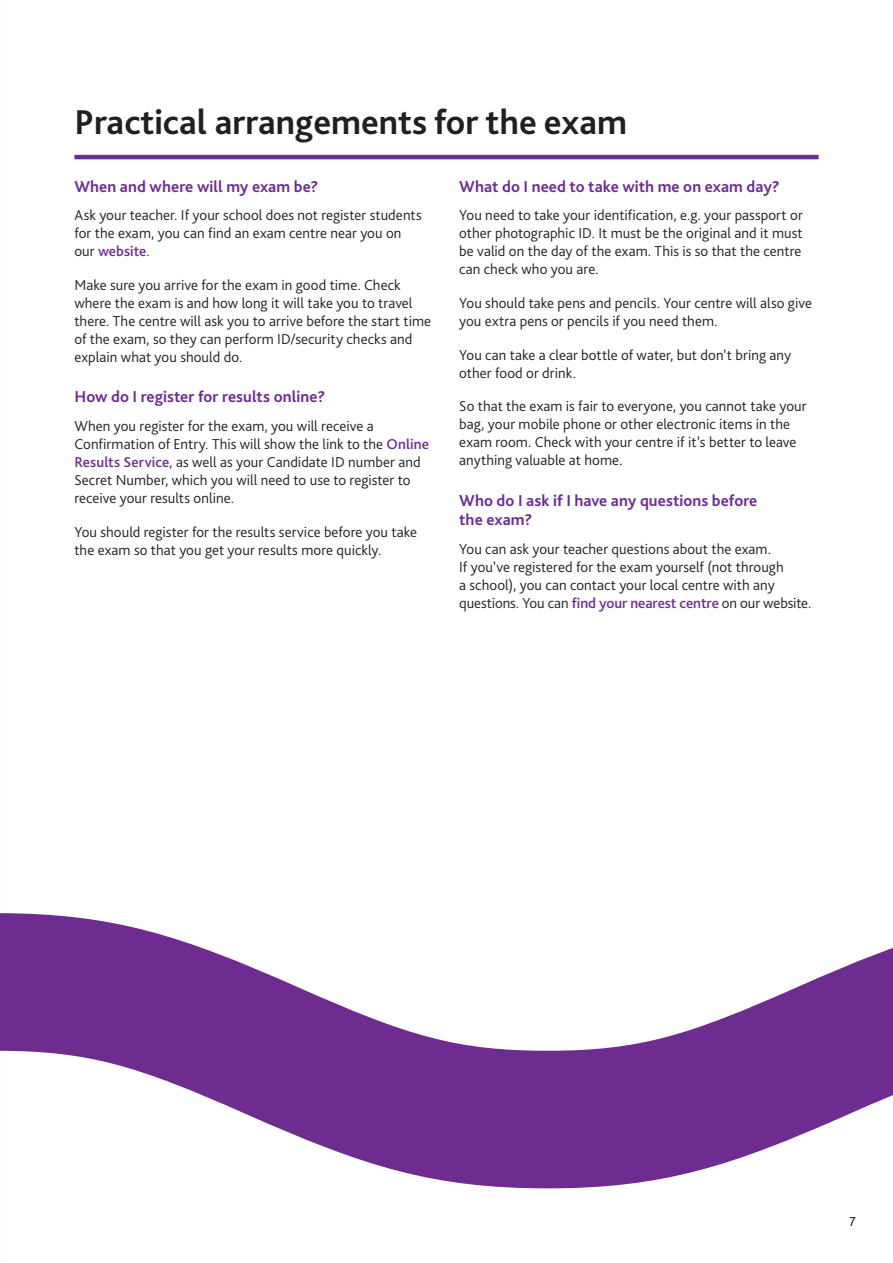
<style>
.page{position:relative;width:893px;height:1263px;background:#fff}
.page>*{position:absolute;margin:0;border:0;box-sizing:border-box;transform-origin:0 0}
._02_Main_Head{font:700 36px "Bliss Pro";color:#231f20}
._02_Head_1{font:700 16.5px/19.5px "Bliss Pro";letter-spacing:.005em;color:#6e2c91}
._02_Head_1_after_tit{font:700 16.5px "Bliss Pro";letter-spacing:.005em;color:#6e2c91}
._01_Main_Text{font:300 15px/18px "Bliss Pro";letter-spacing:.005em;color:#231f20}
._01_Main_Text_2nd_pa{font:300 15px/18px "Bliss Pro";letter-spacing:.005em;color:#231f20}
.t1{font:13.5px "Bliss Pro";color:#231f20}
.s1{font-weight:500;color:#6e2c91}
</style>
<div class="page">
<svg style="left:0;top:913px;width:893px;height:275px;fill:#6e2c91"></svg>
<hr style="left:74px;top:155px;width:745px;height:4px;background:#6e2c91">
<p class="_02_Main_Head" style="left:74px;top:99px;width:554px">Practical arrangements for the exam</p>
<p class="_02_Head_1_after_tit" style="left:74px;top:176px;width:246px">When and where will my exam be?</p>
<p class="_01_Main_Text" style="left:74px;top:206px;width:349px">Ask your teacher. If your school does not register students for the exam, you can find an exam centre near you on our <span class="s1">website</span>.</p>
<p class="_01_Main_Text_2nd_pa" style="left:74px;top:275px;width:358px">Make sure you arrive for the exam in good time. Check where the exam is and how long it will take you to travel there. The centre will ask you to arrive before the start time of the exam, so they can perform ID/security checks and explain what you should do.</p>
<p class="_02_Head_1" style="left:74px;top:387px;width:252px">How do I register for results online?</p>
<p class="_01_Main_Text" style="left:74px;top:416px;width:356px">When you register for the exam, you will receive a Confirmation of Entry. This will show the link to the <span class="s1">Online Results Service</span>, as well as your Candidate ID number and Secret Number, which you will need to use to register to receive your results online.</p>
<p class="_01_Main_Text_2nd_pa" style="left:74px;top:522px;width:344px">You should register for the results service before you take the exam so that you get your results more quickly.</p>
<p class="_02_Head_1_after_tit" style="left:459px;top:176px;width:322px">What do I need to take with me on exam day?</p>
<p class="_01_Main_Text" style="left:459px;top:206px;width:345px;text-align:justify">You need to take your identification, e.g. your passport or other photographic ID. It must be the original and it must be valid on the day of the exam. This is so that the centre can check who you are.</p>
<p class="_01_Main_Text_2nd_pa" style="left:459px;top:293px;width:354px">You should take pens and pencils. Your centre will also give you extra pens or pencils if you need them.</p>
<p class="_01_Main_Text_2nd_pa" style="left:459px;top:345px;width:333px">You can take a clear bottle of water, but don’t bring any other food or drink.</p>
<p class="_01_Main_Text_2nd_pa" style="left:459px;top:397px;width:349px">So that the exam is fair to everyone, you cannot take your bag, your mobile phone or other electronic items in the exam room. Check with your centre if it’s better to leave anything valuable at home.</p>
<p class="_02_Head_1" style="left:459px;top:490px;width:300px">Who do I ask if I have any questions before the exam?</p>
<p class="_01_Main_Text" style="left:459px;top:539px;width:354px">You can ask your teacher questions about the exam.<br>If you’ve registered for the exam yourself (not through<br>a school), you can contact your local centre with any questions. You can <span class="s1">find your nearest centre</span> on our website.</p>
<p class="t1" style="left:849px;top:1213px;width:8px">7</p>
</div>
